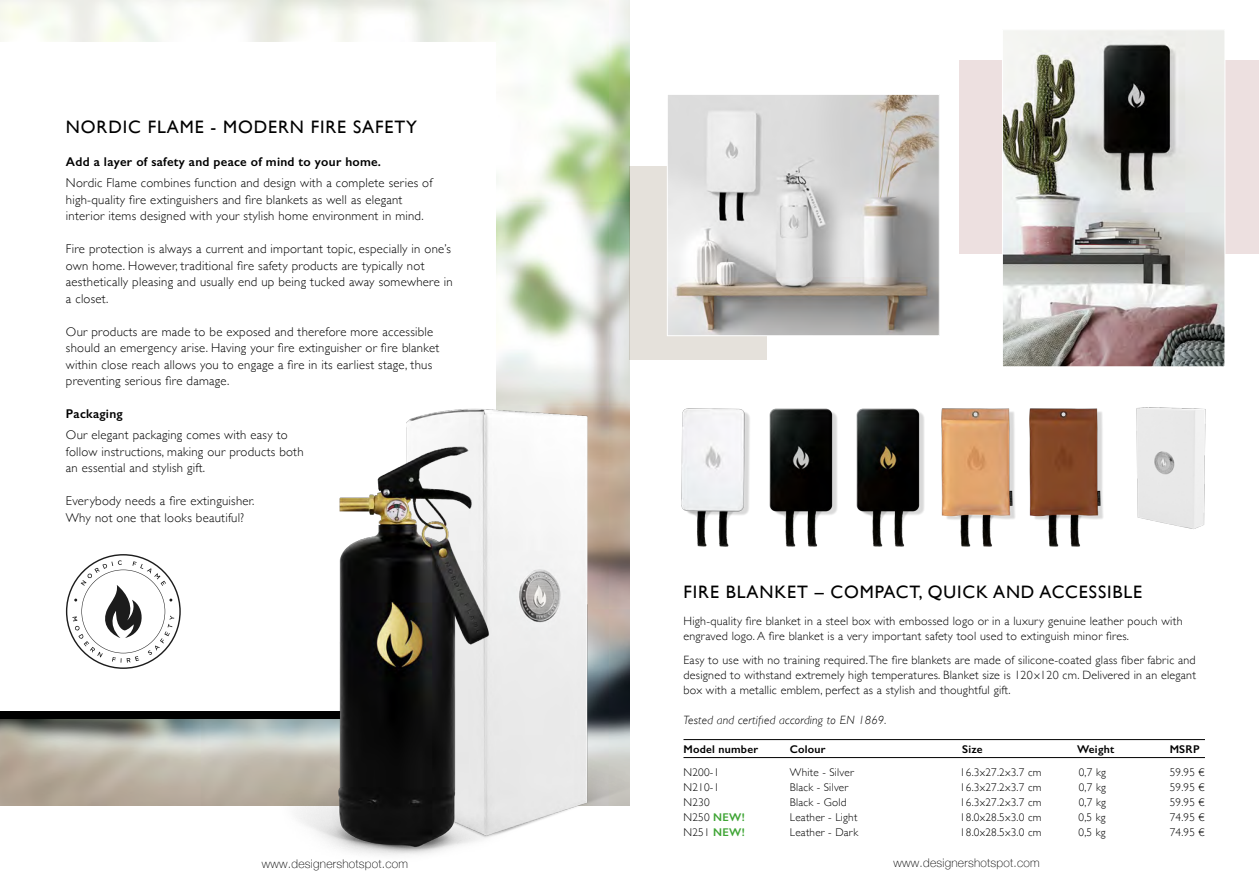
<style>
.page{position:relative;width:1259px;height:893px;background:#fff}
.page>*{position:absolute;margin:0;border:0;box-sizing:border-box;transform-origin:0 0}
.t1{font:18px "Gill Sans";letter-spacing:.05em;color:#000}
.t2{font:300 12.75px/16.5px "Gill Sans";letter-spacing:.02em;color:#000}
.t3{font:600 12.75px "Gill Sans";letter-spacing:.02em;color:#000}
.t4{font:300 12px/15px "Gill Sans";letter-spacing:.02em;color:#000}
.t5{font:100 12px "Helvetica Neue";letter-spacing:.02em;color:#000}
.t6{font:italic 300 12px "Gill Sans";letter-spacing:.02em;color:#000}
.t7{font:300 11.25px "Gill Sans";letter-spacing:.02em;color:#000}
.t8{font:600 11.25px "Gill Sans";letter-spacing:.02em;color:#000}
.s1{font-weight:600;color:#3fa535}
</style>
<div class="page">
<img style="left:0;top:0;width:629px;height:805px">
<div style="left:0;top:43px;width:495px;height:676px;background:#fff"></div>
<div style="left:0;top:711px;width:523px;height:8px;background:#000"></div>
<svg style="left:66px;top:554px;width:115px;height:115px"></svg>
<img style="left:410px;top:367px;width:219px;height:449px">
<img style="left:1136px;top:407px;width:70px;height:122px">
<img style="left:250px;top:419px;width:302px;height:436px">
<img style="left:769px;top:408px;width:68px;height:139px">
<img style="left:856px;top:408px;width:68px;height:139px">
<img style="left:941px;top:408px;width:74px;height:139px">
<img style="left:1029px;top:408px;width:74px;height:139px">
<img style="left:681px;top:408px;width:69px;height:139px">
<hr style="left:683px;top:739px;width:522px;height:1px;background:#000">
<hr style="left:683px;top:757px;width:522px;height:1px;background:#000">
<div style="left:959px;top:60px;width:300px;height:194px;background:#ede0e0"></div>
<div style="left:629px;top:166px;width:137px;height:194px;background:#e5e1db"></div>
<img style="left:1004px;top:31px;width:219px;height:334px">
<div style="left:1002px;top:29px;width:223px;height:338px;border:1px solid #fff"></div>
<img style="left:669px;top:96px;width:268px;height:238px">
<div style="left:667px;top:94px;width:272px;height:242px;border:1px solid #fff"></div>
<h1 class="t1" style="left:66px;top:117px;width:352px">NORDIC FLAME - MODERN FIRE SAFETY</h1>
<p class="t3" style="left:66px;top:154px;width:317px">Add a layer of safety and peace of mind to your home.</p>
<p class="t2" style="left:66px;top:174px;width:368px">Nordic Flame combines function and design with a complete series of high-quality fire extinguishers and fire blankets as well as elegant interior items designed with your stylish home environment in mind.</p>
<p class="t2" style="left:66px;top:240px;width:388px">Fire protection is always a current and important topic, especially in one’s own home. However, traditional fire safety products are typically not aesthetically pleasing and usually end up being tucked away somewhere in a closet.</p>
<p class="t2" style="left:66px;top:323px;width:375px">Our products are made to be exposed and therefore more accessible should an emergency arise. Having your fire extinguisher or fire blanket within close reach allows you to engage a fire in its earliest stage, thus preventing serious fire damage.</p>
<p class="t3" style="left:66px;top:406px;width:58px">Packaging</p>
<p class="t2" style="left:66px;top:426px;width:239px">Our elegant packaging comes with easy to follow instructions, making our products both an essential and stylish gift.</p>
<p class="t2" style="left:66px;top:492px;width:190px">Everybody needs a fire extinguisher.<br>Why not one that looks beautiful?</p>
<p class="t5" style="left:262px;top:855px;width:148px">www.designershotspot.com</p>
<h1 class="t1" style="left:683px;top:581px;width:460px">FIRE BLANKET – COMPACT, QUICK AND ACCESSIBLE</h1>
<p class="t4" style="left:683px;top:613px;width:500px">High-quality fire blanket in a steel box with embossed logo or in a luxury genuine leather pouch with engraved logo. A fire blanket is a very important safety tool used to extinguish minor fires.</p>
<p class="t4" style="left:683px;top:652px;width:514px;text-align:justify">Easy to use with no training required. The fire blankets are made of silicone-coated glass fiber fabric and designed to withstand extremely high temperatures. Blanket size is 120x120 cm. Delivered in an elegant box with a metallic emblem, perfect as a stylish and thoughtful gift.</p>
<p class="t6" style="left:683px;top:713px;width:204px">Tested and certified according to EN 1869.</p>
<p class="t8" style="left:683px;top:742px;width:76px">Model number</p>
<p class="t8" style="left:790px;top:742px;width:37px">Colour</p>
<p class="t8" style="left:962px;top:742px;width:22px">Size</p>
<p class="t8" style="left:1077px;top:742px;width:39px">Weight</p>
<p class="t8" style="left:1169px;top:742px;width:31px">MSRP</p>
<p class="t7" style="left:683px;top:763px;width:37px">N200-1</p>
<p class="t7" style="left:790px;top:763px;width:65px">White - Silver</p>
<p class="t7" style="left:960px;top:763px;width:83px">16.3x27.2x3.7 cm</p>
<p class="t7" style="left:1078px;top:763px;width:29px">0,7 kg</p>
<p class="t7" style="left:1169px;top:763px;width:37px">59.95 €</p>
<p class="t7" style="left:683px;top:778px;width:37px">N210-1</p>
<p class="t7" style="left:790px;top:778px;width:60px">Black - Silver</p>
<p class="t7" style="left:960px;top:778px;width:83px">16.3x27.2x3.7 cm</p>
<p class="t7" style="left:1078px;top:778px;width:29px">0,7 kg</p>
<p class="t7" style="left:1169px;top:778px;width:37px">59.95 €</p>
<p class="t7" style="left:683px;top:793px;width:28px">N230</p>
<p class="t7" style="left:790px;top:793px;width:58px">Black - Gold</p>
<p class="t7" style="left:960px;top:793px;width:83px">16.3x27.2x3.7 cm</p>
<p class="t7" style="left:1078px;top:793px;width:29px">0,7 kg</p>
<p class="t7" style="left:1169px;top:793px;width:37px">59.95 €</p>
<p class="t7" style="left:683px;top:808px;width:63px">N250 <span class="s1">NEW!</span></p>
<p class="t7" style="left:790px;top:808px;width:69px">Leather - Light</p>
<p class="t7" style="left:960px;top:808px;width:83px">18.0x28.5x3.0 cm</p>
<p class="t7" style="left:1078px;top:808px;width:29px">0,5 kg</p>
<p class="t7" style="left:1169px;top:808px;width:37px">74.95 €</p>
<p class="t7" style="left:683px;top:823px;width:63px">N251 <span class="s1">NEW!</span></p>
<p class="t7" style="left:790px;top:823px;width:70px">Leather - Dark</p>
<p class="t7" style="left:960px;top:823px;width:83px">18.0x28.5x3.0 cm</p>
<p class="t7" style="left:1078px;top:823px;width:29px">0,5 kg</p>
<p class="t7" style="left:1169px;top:823px;width:37px">74.95 €</p>
<p class="t5" style="left:893px;top:854px;width:148px">www.designershotspot.com</p>
</div>
